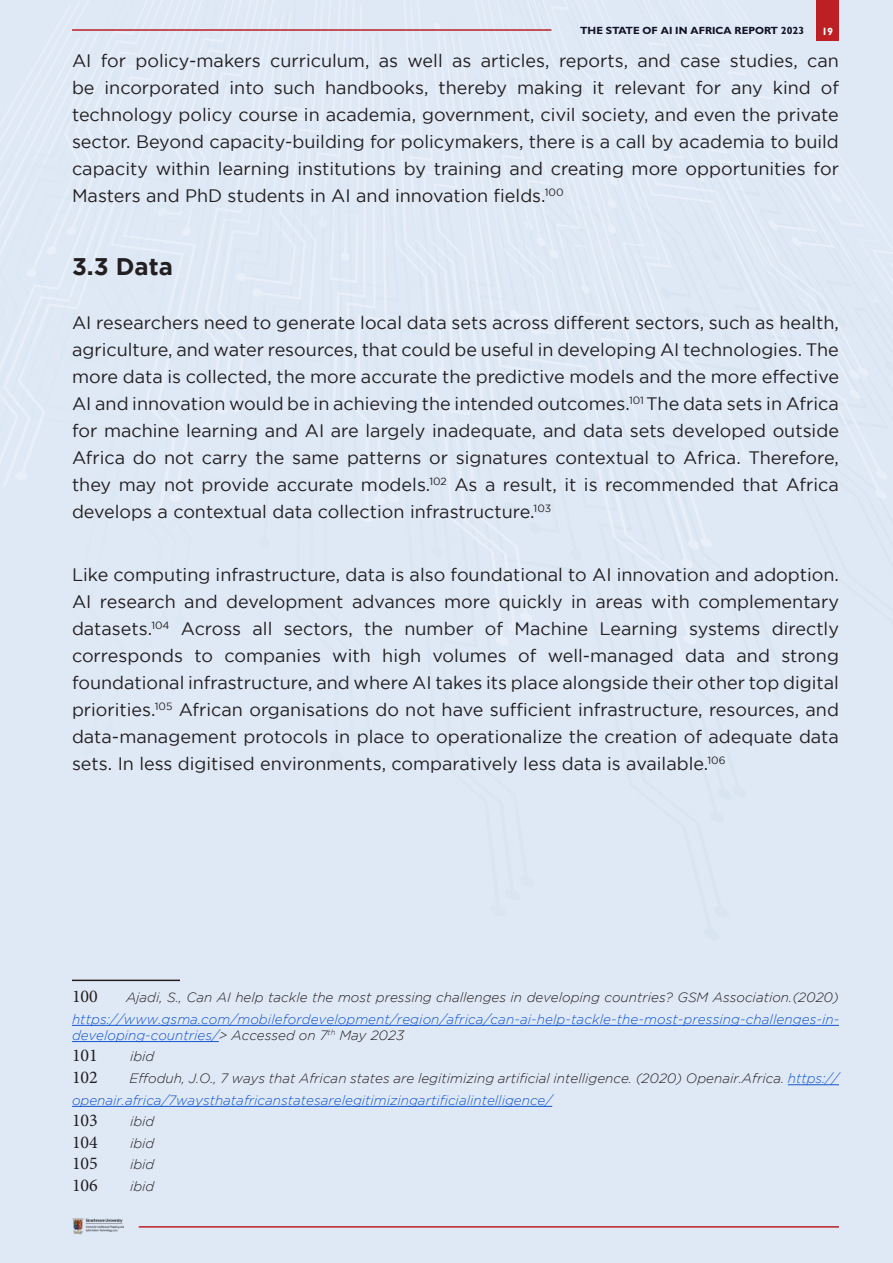
<style>
.page{position:relative;width:893px;height:1263px;background:#dfe9f6}
.page>*{position:absolute;margin:0;border:0;box-sizing:border-box;transform-origin:0 0}
.t1{font:700 24px "Gotham";color:#231f20}
.t2{font:18px/27px "Gotham";color:#231f20;text-align:justify}
.t3{font:18px "Minion Pro";color:#231f20}
.t4{font:italic 300 13.5px/21.6px "Gotham";color:#231f20}
.t5{font:italic 300 13.5px/16.2px "Gotham";letter-spacing:.005em;color:#15c}
.t6{font:700 10.5px "Gill Sans";color:#111225}
.t7{font:700 10.5px "Gill Sans";color:#fff}
.s1{color:#231f20}
.s2{color:#15c}
</style>
<div class="page">
<div style="left:816px;top:0;width:23px;height:41px;background:#bc2024"></div>
<hr style="left:72px;top:29px;width:479px;height:2px;background:#bc2024">
<hr style="left:139px;top:1226px;width:700px;height:1px;background:#bc2024">
<img style="left:72px;top:1218px;width:51px;height:17px">
<hr style="left:72px;top:979px;width:108px;height:2px;background:#231f20">
<hr style="left:72px;top:1025px;width:767px;height:1px;background:#15c">
<hr style="left:72px;top:1041px;width:147px;height:1px;background:#15c">
<hr style="left:788px;top:1084px;width:51px;height:1px;background:#15c">
<hr style="left:72px;top:1106px;width:480px;height:1px;background:#15c">
<p class="t6" style="left:580px;top:24px;width:226px">THE STATE OF AI IN AFRICA REPORT 2023</p>
<p class="t7" style="left:822px;top:25px;width:13px">19</p>
<p class="t2" style="left:72px;top:47px;width:768px">AI for policy-makers curriculum, as well as articles, reports, and case studies, can be incorporated into such handbooks, thereby making it relevant for any kind of technology policy course in academia, government, civil society, and even the private sector. Beyond capacity-building for policymakers, there is a call by academia to build capacity within learning institutions by training and creating more opportunities for Masters and PhD students in AI and innovation fields.<sup>100</sup></p>
<h1 class="t1" style="left:72px;top:252px;width:103px">3.3 Data</h1>
<p class="t2" style="left:72px;top:309px;width:768px">AI researchers need to generate local data sets across different sectors, such as health, agriculture, and water resources, that could be useful in developing AI technologies. The more data is collected, the more accurate the predictive models and the more effective AI and innovation would be in achieving the intended outcomes.<sup>101</sup> The data sets in Africa for machine learning and AI are largely inadequate, and data sets developed outside Africa do not carry the same patterns or signatures contextual to Africa. Therefore, they may not provide accurate models.<sup>102</sup> As a result, it is recommended that Africa develops a contextual data collection infrastructure.<sup>103</sup></p>
<p class="t2" style="left:72px;top:561px;width:768px">Like computing infrastructure, data is also foundational to AI innovation and adoption.<br>AI research and development advances more quickly in areas with complementary datasets.<sup>104</sup> Across all sectors, the number of Machine Learning systems directly corresponds to companies with high volumes of well-managed data and strong foundational infrastructure, and where AI takes its place alongside their other top digital priorities.<sup>105</sup> African organisations do not have sufficient infrastructure, resources, and data-management protocols in place to operationalize the creation of adequate data sets. In less digitised environments, comparatively less data is available.<sup>106</sup></p>
<p class="t3" style="left:72px;top:984px;width:27px">100</p>
<p class="t4" style="left:126px;top:986px;width:714px">Ajadi, S., Can AI help tackle the most pressing challenges in developing countries? GSM Association.(2020)</p>
<p class="t5" style="left:72px;top:1011px;width:769px">https://www.gsma.com/mobilefordevelopment/region/africa/can-ai-help-tackle-the-most-pressing-challenges-in&shy;developing-countries/<span class="s1">&gt; Accessed on 7</span><sup>th</sup> <span class="s1">May 2023</span></p>
<p class="t3" style="left:72px;top:1043px;width:27px">101</p>
<p class="t4" style="left:130px;top:1046px;width:26px">ibid</p>
<p class="t3" style="left:72px;top:1065px;width:27px">102</p>
<p class="t4" style="left:72px;top:1067px;width:768px;text-indent:58px">Effoduh, J.O., 7 ways that African states are legitimizing artificial intelligence. (2020) Openair.Africa. <span class="s2">https:// openair.africa/7waysthatafricanstatesarelegitimizingartificialintelligence/</span></p>
<p class="t3" style="left:72px;top:1108px;width:27px">103</p>
<p class="t4" style="left:130px;top:1111px;width:26px">ibid</p>
<p class="t3" style="left:72px;top:1130px;width:27px">104</p>
<p class="t4" style="left:130px;top:1132px;width:26px">ibid</p>
<p class="t3" style="left:72px;top:1151px;width:27px">105</p>
<p class="t4" style="left:130px;top:1154px;width:26px">ibid</p>
<p class="t3" style="left:72px;top:1173px;width:27px">106</p>
<p class="t4" style="left:130px;top:1175px;width:26px">ibid</p>
</div>
